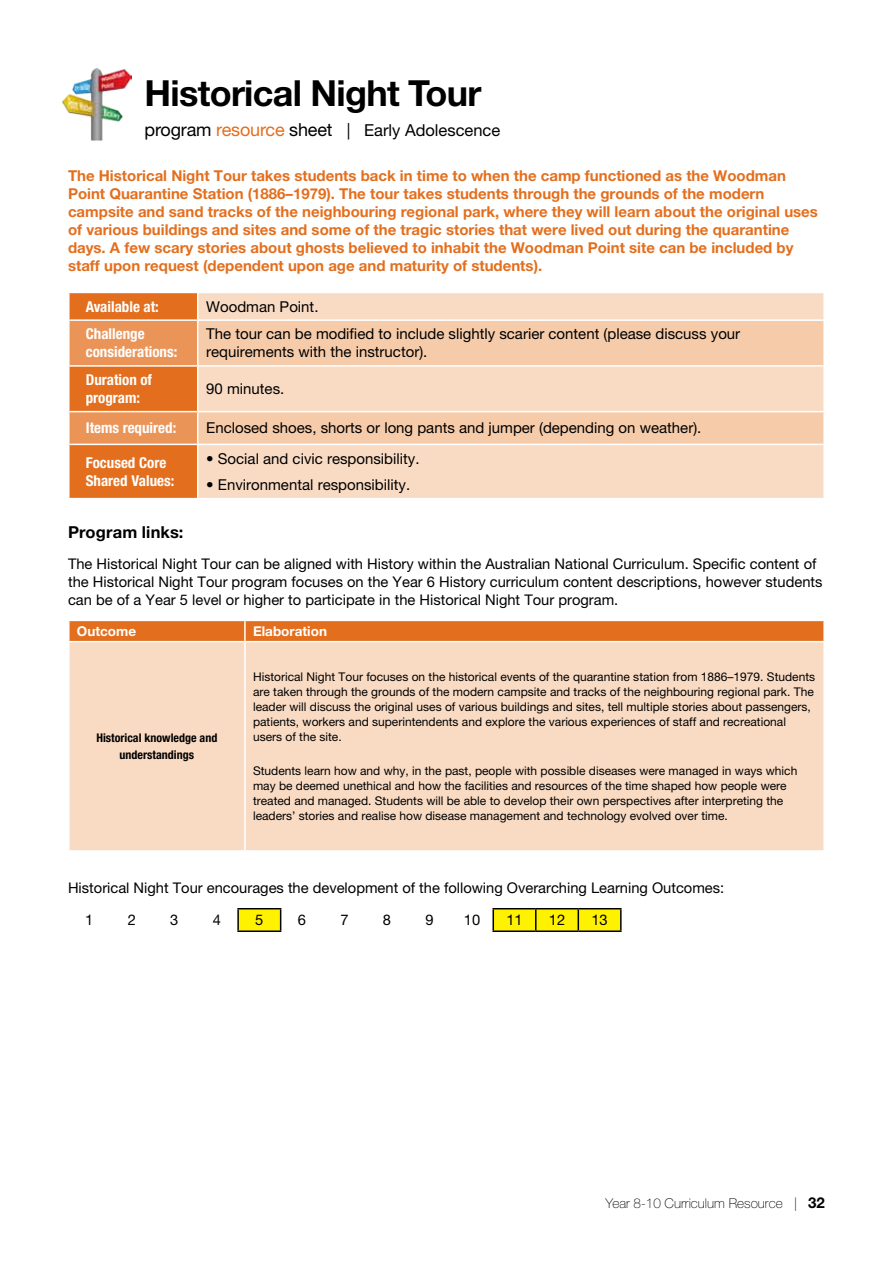
<style>
.page{position:relative;width:893px;height:1263px;background:#fff}
.page>*{position:absolute;margin:0;border:0;box-sizing:border-box;transform-origin:0 0}
.t1{font:700 36px "Helvetica Neue LT Std";letter-spacing:-.02em;color:#000}
.t2{font:16.5px "Helvetica Neue LT Std";color:#000}
.t3{font:700 16.5px "Helvetica Neue LT Std";letter-spacing:.01em;color:#000}
.t4{font:700 15px/18px "Helvetica Neue LT Std";color:#e36f1e}
.t5{font:15px/18px "Helvetica Neue LT Std";color:#000}
.t6{font:700 condensed 15px/18px "Helvetica Neue LT Std";color:#fff}
.t7{font:14.7px/18px "Helvetica Neue LT Std";color:#000}
.t8{font:100 13.5px "Helvetica Neue LT Std";color:#000}
.t9{font:700 13.5px "Helvetica Neue LT Std";color:#fff}
.t10{font:12px/15px "Helvetica Neue LT Std";color:#000}
.t11{font:700 condensed 12px/16.5px "Helvetica Neue LT Std";color:#000;text-align:center}
.s1{font-size:18px}
.s2{font-size:18px;color:#e36f1e}
.s3{font-weight:700;font-size:15px}
</style>
<div class="page">
<img style="left:62px;top:69px;width:69px;height:72px">
<div style="left:198px;top:293px;width:625px;height:205px;background:#f9dbc4"></div>
<svg style="left:198px;top:321px;width:625px;height:123px;background:#f7d1b3"></svg>
<hr style="left:198px;top:319px;width:627px;height:2px;background:#fff">
<hr style="left:198px;top:365px;width:627px;height:2px;background:#fff">
<hr style="left:198px;top:411px;width:627px;height:1px;background:#fff">
<hr style="left:198px;top:444px;width:627px;height:1px;background:#fff">
<svg style="left:69px;top:292px;width:129px;height:207px;background:#e7823c"></svg>
<hr style="left:68px;top:320px;width:2px;height:46px;background:#fff">
<hr style="left:197px;top:321px;width:1px;height:44px;background:#fff">
<hr style="left:68px;top:366px;width:2px;height:46px;background:#fff">
<hr style="left:197px;top:367px;width:1px;height:44px;background:#fff">
<hr style="left:68px;top:412px;width:2px;height:32px;background:#fff">
<hr style="left:197px;top:412px;width:1px;height:32px;background:#fff">
<hr style="left:68px;top:444px;width:2px;height:54px;background:#fff">
<hr style="left:197px;top:445px;width:1px;height:53px;background:#fff">
<svg style="left:70px;top:621px;width:753px;height:20px;background:#e37020"></svg>
<div style="left:70px;top:642px;width:753px;height:208px;background:#f9dbc4"></div>
<hr style="left:244px;top:621px;width:2px;height:20px;background:#fff">
<hr style="left:244px;top:642px;width:2px;height:208px;background:#fff">
<hr style="left:237px;top:908px;width:44px;height:1px;background:#000">
<hr style="left:237px;top:909px;width:2px;height:21px;background:#000">
<hr style="left:237px;top:930px;width:44px;height:2px;background:#000">
<hr style="left:492px;top:908px;width:44px;height:1px;background:#000">
<hr style="left:536px;top:908px;width:42px;height:1px;background:#000">
<hr style="left:492px;top:930px;width:44px;height:2px;background:#000">
<hr style="left:536px;top:930px;width:42px;height:2px;background:#000">
<svg style="left:238px;top:909px;width:382px;height:22px"></svg>
<hr style="left:578px;top:908px;width:44px;height:1px;background:#000">
<hr style="left:620px;top:909px;width:2px;height:21px;background:#000">
<hr style="left:578px;top:930px;width:44px;height:2px;background:#000">
<h1 class="t1" style="left:145px;top:71px;width:338px">Historical Night Tour</h1>
<h2 class="t2" style="left:145px;top:120px;width:357px"><span class="s1">program</span> <span class="s2">resource</span> <span class="s1">sheet</span> | Early Adolescence</h2>
<p class="t4" style="left:68px;top:166px;width:751px">The Historical Night Tour takes students back in time to when the camp functioned as the Woodman Point Quarantine Station (1886–1979). The tour takes students through the grounds of the modern campsite and sand tracks of the neighbouring regional park, where they will learn about the original uses of various buildings and sites and some of the tragic stories that were lived out during the quarantine days. A few scary stories about ghosts believed to inhabit the Woodman Point site can be included by staff upon request (dependent upon age and maturity of students).</p>
<p class="t6" style="left:86px;top:297px;width:75px">Available at:</p>
<p class="t5" style="left:206px;top:297px;width:114px">Woodman Point.</p>
<p class="t6" style="left:86px;top:325px;width:93px">Challenge considerations:</p>
<p class="t5" style="left:206px;top:325px;width:535px">The tour can be modified to include slightly scarier content (please discuss your requirements with the instructor).</p>
<p class="t6" style="left:86px;top:371px;width:68px">Duration of program:</p>
<p class="t5" style="left:206px;top:380px;width:80px">90 minutes.</p>
<p class="t6" style="left:86px;top:419px;width:92px">Items required:</p>
<p class="t5" style="left:206px;top:419px;width:497px">Enclosed shoes, shorts or long pants and jumper (depending on weather).</p>
<p class="t6" style="left:86px;top:453px;width:90px">Focused Core<br>Shared Values:</p>
<p class="t5" style="left:206px;top:449px;width:215px">• Social and civic responsibility.</p>
<p class="t5" style="left:206px;top:476px;width:205px">• Environmental responsibility.</p>
<h2 class="t3" style="left:68px;top:522px;width:117px">Program links:</h2>
<p class="t7" style="left:68px;top:555px;width:756px">The Historical Night Tour can be aligned with History within the Australian National Curriculum. Specific content of the Historical Night Tour program focuses on the Year 6 History curriculum content descriptions, however students can be of a Year 5 level or higher to participate in the Historical Night Tour program.</p>
<p class="t9" style="left:77px;top:623px;width:61px">Outcome</p>
<p class="t9" style="left:253px;top:623px;width:75px">Elaboration</p>
<p class="t11" style="left:96px;top:730px;width:123px">Historical knowledge and understandings</p>
<p class="t10" style="left:253px;top:669px;width:564px">Historical Night Tour focuses on the historical events of the quarantine station from 1886–1979. Students are taken through the grounds of the modern campsite and tracks of the neighbouring regional park. The leader will discuss the original uses of various buildings and sites, tell multiple stories about passengers, patients, workers and superintendents and explore the various experiences of staff and recreational users of the site.</p>
<p class="t10" style="left:253px;top:763px;width:546px">Students learn how and why, in the past, people with possible diseases were managed in ways which may be deemed unethical and how the facilities and resources of the time shaped how people were treated and managed. Students will be able to develop their own perspectives after interpreting the leaders’ stories and realise how disease management and technology evolved over time.</p>
<p class="t7" style="left:85px;top:872px;width:640px;line-height:31.8px;text-indent:-17px">Historical Night Tour encourages the development of the following Overarching Learning Outcomes:<br>1</p>
<p class="t7" style="left:128px;top:911px;width:10px">2</p>
<p class="t7" style="left:170px;top:911px;width:10px">3</p>
<p class="t7" style="left:213px;top:911px;width:10px">4</p>
<p class="t7" style="left:255px;top:911px;width:10px">5</p>
<p class="t7" style="left:298px;top:911px;width:10px">6</p>
<p class="t7" style="left:340px;top:911px;width:10px">7</p>
<p class="t7" style="left:383px;top:911px;width:10px">8</p>
<p class="t7" style="left:425px;top:911px;width:10px">9</p>
<p class="t7" style="left:464px;top:911px;width:18px">10</p>
<p class="t7" style="left:506px;top:911px;width:18px">11</p>
<p class="t7" style="left:549px;top:911px;width:18px">12</p>
<p class="t7" style="left:591px;top:911px;width:18px">13</p>
<p class="t8" style="left:606px;top:1195px;width:221px">Year 8-10 Curriculum Resource | <span class="s3">32</span></p>
</div>
